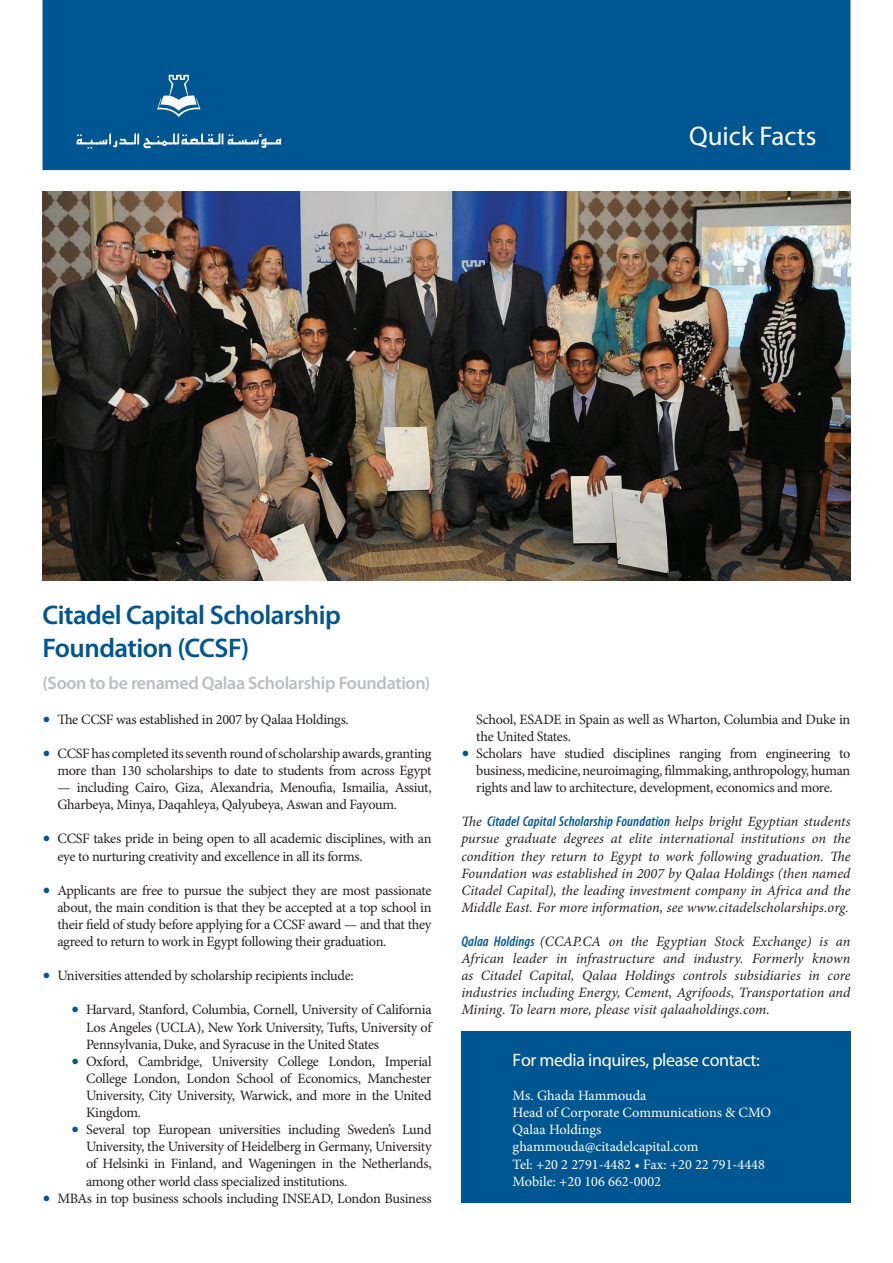
<style>
.page{position:relative;width:893px;height:1263px;background:#fff}
.page>*{position:absolute;margin:0;border:0;box-sizing:border-box;transform-origin:0 0}
.t1{font:600 27px/32.4px "Myriad Pro";letter-spacing:-.02em;color:#005691}
.t2{font:27px "Myriad Pro";color:#fff}
.t3{font:600 18px "Myriad Pro";letter-spacing:-.02em;color:#bcbdc0}
.t4{font:18px "Myriad Pro";letter-spacing:-.02em;color:#fff}
.t5{font:14.25px/17.1px "Minion Pro";letter-spacing:-.025em;color:#231f20;text-align:justify}
.t6{font:italic 14.25px/17.1px "Minion Pro";color:#231f20;text-align:justify}
.t7{font:14.25px/17.1px "Minion Pro";color:#fff}
.t8{font:italic 600 condensed 14.25px "Myriad Pro";letter-spacing:.01em;color:#005691}
.s1{font-size:21px;color:#005691}
.s2{font-family:"Minion Pro";font-weight:400;font-stretch:normal;color:#231f20}
.s3{font-family:"Myriad Pro";font-weight:600;font-stretch:condensed;color:#005691}
</style>
<div class="page">
<div style="left:43px;top:0;width:807px;height:170px;background:#005691"></div>
<div style="left:461px;top:1031px;width:389px;height:172px;background:#005691"></div>
<svg style="left:157px;top:75px;width:44px;height:42px"></svg>
<svg style="left:77px;top:133px;width:204px;height:16px"></svg>
<img style="left:43px;top:191px;width:807px;height:389px">
<h1 class="t2" style="left:689px;top:119px;width:129px">Quick Facts</h1>
<h1 class="t1" style="left:43px;top:598px;width:300px">Citadel Capital Scholarship<br>Foundation (CCSF)</h1>
<p class="t3" style="left:43px;top:672px;width:389px">(Soon to be renamed Qalaa Scholarship Foundation)</p>
<p class="t5" style="left:43px;top:711px;width:308px"><span class="s1">•</span> The CCSF was established in 2007 by Qalaa Holdings.</p>
<p class="t5" style="left:43px;top:745px;width:391px;text-align:right"><span class="s1">•</span> CCSF has completed its seventh round of scholarship awards, granting more than 130 scholarships to date to students from across Egypt</p>
<p class="t5" style="left:57px;top:779px;width:376px">— including Cairo, Giza, Alexandria, Menoufia, Ismailia, Assiut,<br>Gharbeya, Minya, Daqahleya, Qalyubeya, Aswan and Fayoum.</p>
<p class="t5" style="left:57px;top:830px;width:376px;text-indent:-15px"><span class="s1">•</span> CCSF takes pride in being open to all academic disciplines, with an eye to nurturing creativity and excellence in all its forms.</p>
<p class="t5" style="left:57px;top:882px;width:376px;text-indent:-15px"><span class="s1">•</span> Applicants are free to pursue the subject they are most passionate about, the main condition is that they be accepted at a top school in their field of study before applying for a CCSF award — and that they agreed to return to work in Egypt following their graduation.</p>
<p class="t5" style="left:43px;top:967px;width:313px"><span class="s1">•</span> Universities attended by scholarship recipients include:</p>
<p class="t5" style="left:86px;top:1001px;width:347px;text-indent:-15px"><span class="s1">•</span> Harvard, Stanford, Columbia, Cornell, University of California Los Angeles (UCLA), New York University, Tufts, University of Pennsylvania, Duke, and Syracuse in the United States</p>
<p class="t5" style="left:86px;top:1053px;width:347px;text-indent:-15px"><span class="s1">•</span> Oxford, Cambridge, University College London, Imperial College London, London School of Economics, Manchester University, City University, Warwick, and more in the United Kingdom.</p>
<p class="t5" style="left:86px;top:1121px;width:347px;text-indent:-15px"><span class="s1">•</span> Several top European universities including Sweden’s Lund University, the University of Heidelberg in Germany, University of Helsinki in Finland, and Wageningen in the Netherlands, among other world class specialized institutions.</p>
<p class="t5" style="left:43px;top:1189px;width:391px"><span class="s1">•</span> MBAs in top business schools including INSEAD, London Business</p>
<p class="t5" style="left:476px;top:711px;width:376px">School, ESADE in Spain as well as Wharton, Columbia and Duke in the United States.</p>
<p class="t5" style="left:476px;top:745px;width:376px;text-indent:-15px"><span class="s1">•</span> Scholars have studied disciplines ranging from engineering to business, medicine, neuroimaging, filmmaking, anthropology, human rights and law to architecture, development, economics and more.</p>
<p class="t8" style="left:461px;top:813px;width:391px"><span class="s2">The</span> Citadel Capital Scholarship Foundation <span class="s2">helps bright Egyptian students</span></p>
<p class="t6" style="left:461px;top:830px;width:391px">pursue graduate degrees at elite international institutions on the condition they return to Egypt to work following graduation. The Foundation was established in 2007 by Qalaa Holdings (then named Citadel Capital), the leading investment company in Africa and the Middle East. For more information, see www.citadelscholarships.org.</p>
<p class="t6" style="left:461px;top:933px;width:391px"><span class="s3">Qalaa Holdings</span> (CCAP.CA on the Egyptian Stock Exchange) is an African leader in infrastructure and industry. Formerly known as Citadel Capital, Qalaa Holdings controls subsidiaries in core industries including Energy, Cement, Agrifoods, Transportation and Mining. To learn more, please visit qalaaholdings.com.</p>
<p class="t4" style="left:513px;top:1049px;width:249px">For media inquires, please contact:</p>
<p class="t7" style="left:513px;top:1087px;width:260px">Ms. Ghada Hammouda<br>Head of Corporate Communications &amp; CMO<br>Qalaa Holdings ghammouda@citadelcapital.com<br>Tel: +20 2 2791-4482 • Fax: +20 22 791-4448<br>Mobile: +20 106 662-0002</p>
</div>
